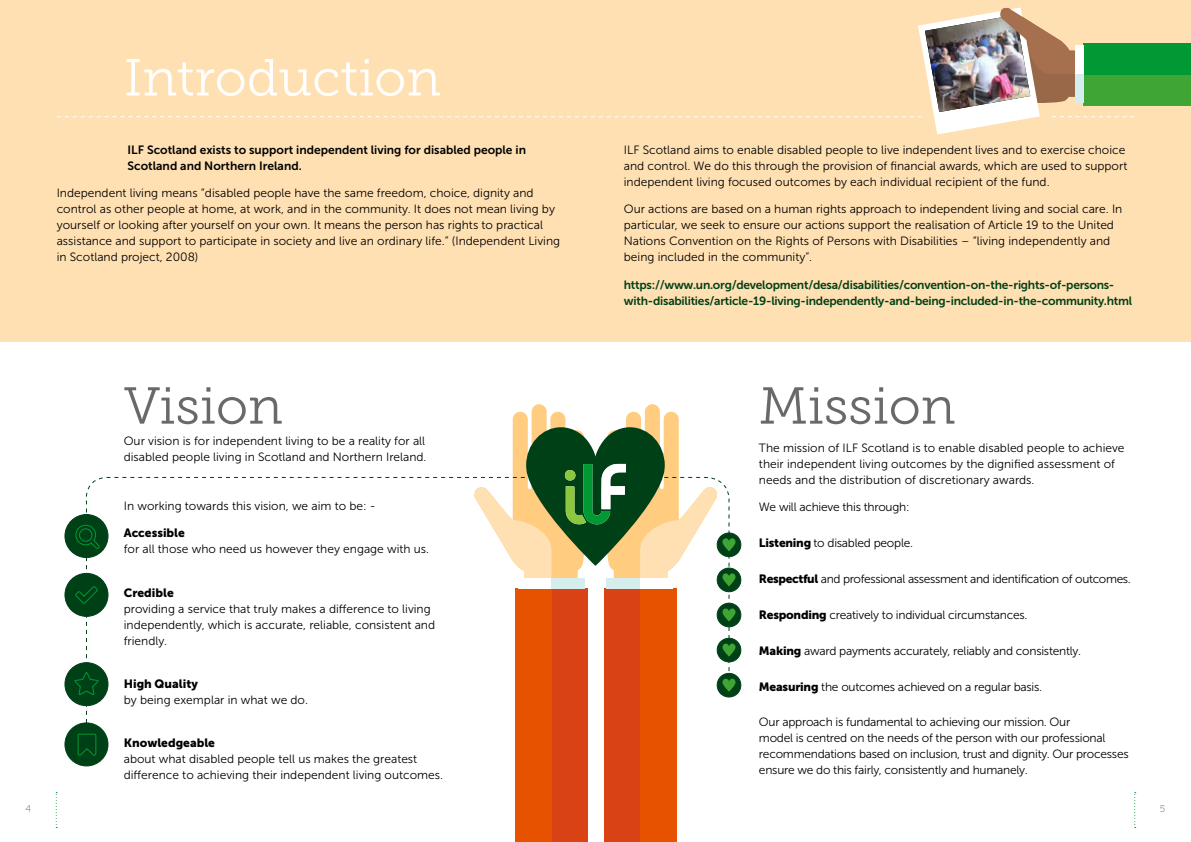
<style>
.page{position:relative;width:1191px;height:842px;background:#fff}
.page>*{position:absolute;margin:0;border:0;box-sizing:border-box;transform-origin:0 0}
.t1{font:51.8px "Museo Slab 300";color:#696969}
.t2{font:51.8px "Museo Slab 300";letter-spacing:-.005em;color:#fff}
.t3{font:12px/16px "Museo Sans 300";color:#000}
.t4{font:12px/16px "Museo Sans 300";letter-spacing:-.02em;color:#000}
.t5{font:12px/16px "Museo Sans 700";letter-spacing:-.02em;color:#004017}
.t6{font:12px/16px "Museo Sans 700";color:#000}
.t7{font:12px "Museo Sans 300";letter-spacing:-.03em;color:#000}
.t8{font:12px "Museo Sans 900";color:#000}
.t9{font:10px "Museo Slab 100";color:#696969}
.s1{font-family:"Museo Sans 900"}
</style>
<div class="page">
<svg style="left:56px;top:792px;width:1px;height:36px"></svg>
<svg style="left:1134px;top:792px;width:1px;height:36px"></svg>
<div style="left:0;top:0;width:1191px;height:341px;background:#ffe0b3"></div>
<div style="left:515px;top:589px;width:72px;height:253px;background:#d94214"></div>
<div style="left:515px;top:589px;width:36px;height:253px;background:#e65200"></div>
<div style="left:604px;top:589px;width:72px;height:253px;background:#d94214"></div>
<div style="left:640px;top:589px;width:36px;height:253px;background:#e65200"></div>
<div style="left:65px;top:514px;width:43px;height:43px;background:#004017;border-radius:50%"></div>
<div style="left:64px;top:514px;width:44px;height:44px;border:1px solid #004017;border-radius:50%"></div>
<div style="left:717px;top:638px;width:24px;height:24px;background:#004017;border-radius:50%"></div>
<div style="left:717px;top:638px;width:24px;height:24px;border:1px solid #004017;border-radius:50%"></div>
<div style="left:717px;top:603px;width:24px;height:24px;background:#004017;border-radius:50%"></div>
<div style="left:717px;top:603px;width:24px;height:24px;border:1px solid #004017;border-radius:50%"></div>
<div style="left:717px;top:568px;width:24px;height:24px;background:#004017;border-radius:50%"></div>
<div style="left:717px;top:568px;width:24px;height:24px;border:1px solid #004017;border-radius:50%"></div>
<div style="left:717px;top:533px;width:24px;height:24px;background:#004017;border-radius:50%"></div>
<div style="left:717px;top:533px;width:24px;height:24px;border:1px solid #004017;border-radius:50%"></div>
<div style="left:717px;top:673px;width:24px;height:24px;background:#004017;border-radius:50%"></div>
<div style="left:717px;top:673px;width:24px;height:24px;border:1px solid #004017;border-radius:50%"></div>
<div style="left:65px;top:723px;width:43px;height:43px;background:#004017;border-radius:50%"></div>
<div style="left:64px;top:722px;width:44px;height:44px;border:1px solid #004017;border-radius:50%"></div>
<div style="left:65px;top:573px;width:43px;height:43px;background:#004017;border-radius:50%"></div>
<div style="left:64px;top:573px;width:44px;height:44px;border:1px solid #004017;border-radius:50%"></div>
<div style="left:65px;top:663px;width:43px;height:43px;background:#004017;border-radius:50%"></div>
<div style="left:64px;top:662px;width:44px;height:44px;border:1px solid #004017;border-radius:50%"></div>
<svg style="left:74px;top:508px;width:26px;height:248px"></svg>
<svg style="left:114px;top:404px;width:621px;height:288px"></svg>
<div style="left:565px;top:470px;width:10px;height:10px;background:#8cc740;border-radius:50%"></div>
<div style="left:1084px;top:43px;width:107px;height:63px;background:#3fa535"></div>
<div style="left:1084px;top:43px;width:107px;height:31px;background:#093"></div>
<svg style="left:57px;top:7px;width:1077px;height:127px"></svg>
<h1 class="t2" style="left:124px;top:49px;width:319px">Introduction</h1>
<p class="t6" style="left:128px;top:142px;width:400px">ILF Scotland exists to support independent living for disabled people in<br>Scotland and Northern Ireland.</p>
<p class="t3" style="left:57px;top:185px;width:505px">Independent living means “disabled people have the same freedom, choice, dignity and control as other people at home, at work, and in the community. It does not mean living by yourself or looking after yourself on your own. It means the person has rights to practical assistance and support to participate in society and live an ordinary life.” (Independent Living in Scotland project, 2008)</p>
<p class="t3" style="left:624px;top:142px;width:505px">ILF Scotland aims to enable disabled people to live independent lives and to exercise choice and control. We do this through the provision of financial awards, which are used to support independent living focused outcomes by each individual recipient of the fund.</p>
<p class="t3" style="left:624px;top:201px;width:500px">Our actions are based on a human rights approach to independent living and social care. In particular, we seek to ensure our actions support the realisation of Article 19 to the United Nations Convention on the Rights of Persons with Disabilities – “living independently and being included in the community”.</p>
<p class="t5" style="left:624px;top:277px;width:510px">https://www.un.org/development/desa/disabilities/convention-on-the-rights-of-persons&shy;with-disabilities/article-19-living-independently-and-being-included-in-the-community.html</p>
<h1 class="t1" style="left:124px;top:377px;width:160px">Vision</h1>
<h1 class="t1" style="left:759px;top:377px;width:198px">Mission</h1>
<p class="t3" style="left:124px;top:433px;width:304px">Our vision is for independent living to be a reality for all disabled people living in Scotland and Northern Ireland.</p>
<p class="t3" style="left:759px;top:440px;width:367px">The mission of ILF Scotland is to enable disabled people to achieve their independent living outcomes by the dignified assessment of needs and the distribution of discretionary awards.</p>
<p class="t3" style="left:124px;top:498px;width:253px">In working towards this vision, we aim to be: -</p>
<p class="t8" style="left:124px;top:526px;width:63px">Accessible</p>
<p class="t3" style="left:124px;top:541px;width:307px">for all those who need us however they engage with us.</p>
<p class="t8" style="left:124px;top:586px;width:52px">Credible</p>
<p class="t3" style="left:124px;top:601px;width:313px">providing a service that truly makes a difference to living independently, which is accurate, reliable, consistent and friendly.</p>
<p class="t8" style="left:124px;top:677px;width:76px">High Quality</p>
<p class="t3" style="left:124px;top:692px;width:186px">by being exemplar in what we do.</p>
<p class="t8" style="left:124px;top:736px;width:93px">Knowledgeable</p>
<p class="t3" style="left:124px;top:751px;width:321px">about what disabled people tell us makes the greatest difference to achieving their independent living outcomes.</p>
<p class="t4" style="left:759px;top:499px;width:152px">We will achieve this through:</p>
<p class="t4" style="left:759px;top:535px;width:156px"><span class="s1">Listening</span> to disabled people.</p>
<p class="t7" style="left:759px;top:572px;width:373px"><span class="s1">Respectful</span> and professional assessment and identification of outcomes.</p>
<p class="t4" style="left:759px;top:607px;width:270px"><span class="s1">Responding</span> creatively to individual circumstances.</p>
<p class="t4" style="left:759px;top:643px;width:323px"><span class="s1">Making</span> award payments accurately, reliably and consistently.</p>
<p class="t4" style="left:759px;top:678px;width:285px"><span class="s1">Measuring</span> the outcomes achieved on a regular basis.</p>
<p class="t4" style="left:759px;top:714px;width:371px">Our approach is fundamental to achieving our mission. Our<br>model is centred on the needs of the person with our professional recommendations based on inclusion, trust and dignity. Our processes ensure we do this fairly, consistently and humanely.</p>
<p class="t9" style="left:25px;top:803px;width:7px">4</p>
<p class="t9" style="left:1159px;top:803px;width:7px">5</p>
</div>
